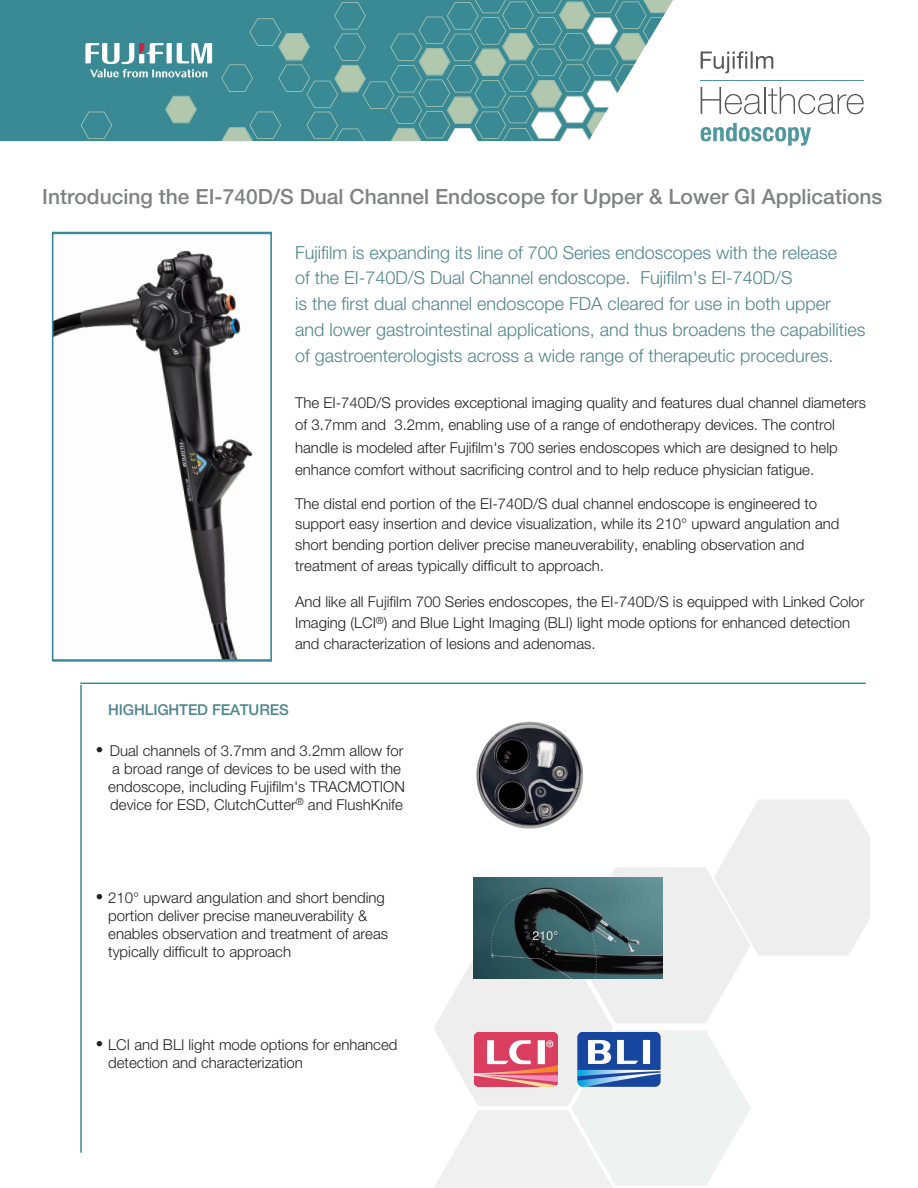
<style>
.page{position:relative;width:918px;height:1188px;background:#fff}
.page>*{position:absolute;margin:0;border:0;box-sizing:border-box;transform-origin:0 0}
.t1{font:500 21px "Helvetica Neue LT Std";color:#808285}
.t2{font:300 18px/25.7px "Helvetica Neue LT Std";color:#4f868e}
.t3{font:300 15px/18px "Helvetica Neue LT Std";color:#231f20}
.t4{font:500 15px "Helvetica Neue LT Std";letter-spacing:-.01em;color:#4f868e}
</style>
<div class="page">
<img style="left:55px;top:250px;width:198px;height:408px">
<svg style="left:434px;top:800px;width:436px;height:388px"></svg>
<hr style="left:701px;top:80px;width:163px;height:1px;background:#4f989f">
<svg style="left:701px;top:51px;width:72px;height:22px"></svg>
<svg style="left:701px;top:87px;width:61px;height:27px"></svg>
<hr style="left:764px;top:87px;width:2px;height:27px;background:#57585a">
<svg style="left:768px;top:87px;width:96px;height:27px"></svg>
<svg style="left:701px;top:123px;width:110px;height:23px"></svg>
<svg style="left:0;top:0;width:673px;height:142px;background:#5c9da3"></svg>
<hr style="left:0;top:0;width:1px;height:39px;background:#398a94">
<hr style="left:80px;top:683px;width:786px;height:1px;background:#398a94">
<hr style="left:80px;top:685px;width:2px;height:468px;background:#398a94">
<div style="left:52px;top:232px;width:220px;height:429px;border:2px solid #398a94"></div>
<img style="left:461px;top:721px;width:135px;height:122px">
<img style="left:474px;top:878px;width:188px;height:101px">
<img style="left:475px;top:1033px;width:82px;height:54px">
<img style="left:578px;top:1032px;width:82px;height:55px">
<p class="t1" style="left:42px;top:184px;width:842px">Introducing the EI-740D/S Dual Channel Endoscope for Upper &amp; Lower GI Applications</p>
<p class="t2" style="left:295px;top:240px;width:572px">Fujifilm is expanding its line of 700 Series endoscopes with the release<br>of the EI-740D/S Dual Channel endoscope. Fujifilm's EI-740D/S<br>is the first dual channel endoscope FDA cleared for use in both upper<br>and lower gastrointestinal applications, and thus broadens the capabilities of gastroenterologists across a wide range of therapeutic procedures.</p>
<p class="t3" style="left:295px;top:391px;width:572px;line-height:22.4px">The EI-740D/S provides exceptional imaging quality and features dual channel diameters of 3.7mm and 3.2mm, enabling use of a range of endotherapy devices. The control handle is modeled after Fujifilm's 700 series endoscopes which are designed to help enhance comfort without sacrificing control and to help reduce physician fatigue.</p>
<p class="t3" style="left:295px;top:494px;width:546px;line-height:19.4px">The distal end portion of the EI-740D/S dual channel endoscope is engineered to support easy insertion and device visualization, while its 210° upward angulation and</p>
<p class="t3" style="left:295px;top:534px;width:511px;line-height:20.4px">short bending portion deliver precise maneuverability, enabling observation and treatment of areas typically difficult to approach.</p>
<p class="t3" style="left:295px;top:591px;width:571px;line-height:21px">And like all Fujifilm 700 Series endoscopes, the EI-740D/S is equipped with Linked Color<br>Imaging (LCI<sup>®</sup>) and Blue Light Imaging (BLI) light mode options for enhanced detection and characterization of lesions and adenomas.</p>
<p class="t4" style="left:108px;top:701px;width:182px">HIGHLIGHTED FEATURES</p>
<p class="t3" style="left:96px;top:741px;width:309px">• Dual channels of 3.7mm and 3.2mm allow for</p>
<p class="t3" style="left:108px;top:759px;width:298px">a broad range of devices to be used with the endoscope, including Fujifilm's TRACMOTION device for ESD, ClutchCutter<sup>®</sup> and FlushKnife</p>
<p class="t3" style="left:96px;top:888px;width:291px">• 210° upward angulation and short bending</p>
<p class="t3" style="left:108px;top:906px;width:281px">portion deliver precise maneuverability &amp; enables observation and treatment of areas typically difficult to approach</p>
<p class="t3" style="left:108px;top:1035px;width:291px;text-indent:-12px">• LCI and BLI light mode options for enhanced detection and characterization</p>
</div>
